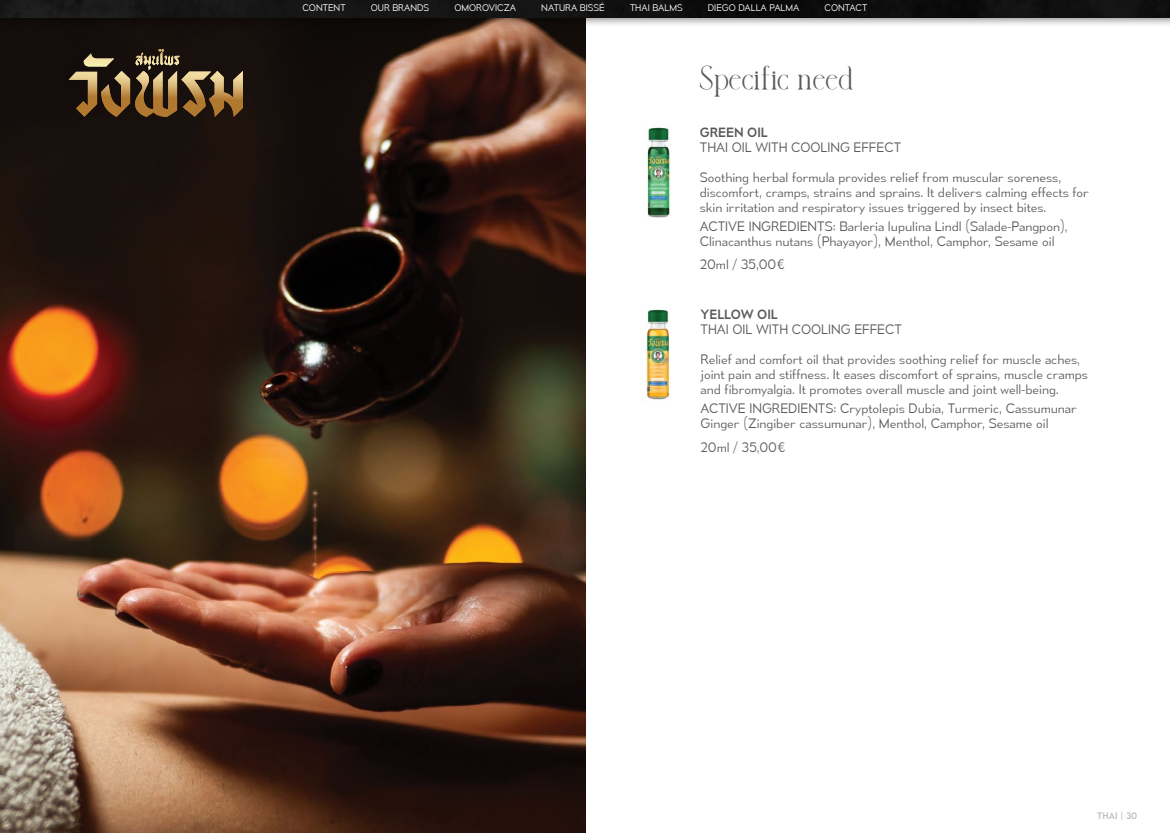
<style>
.page{position:relative;width:1170px;height:833px;background:#fff}
.page>*{position:absolute;margin:0;border:0;box-sizing:border-box;transform-origin:0 0}
.t1{font:27.5px "Balona";color:#58595b}
.t2{font:12.5px/15px "Mesmerize Lt";color:#58595b}
.t3{font:12.5px "Mesmerize Rg";color:#58595b}
.t4{font:8.75px "Mesmerize Lt";color:#fff}
.t5{font:8.75px "Mesmerize Rg";color:#bcbec0}
</style>
<div class="page">
<img style="left:646px;top:309px;width:24px;height:91px">
<img style="left:645px;top:127px;width:25px;height:91px">
<img style="left:0;top:28px;width:585px;height:805px">
<svg style="left:69px;top:49px;width:174px;height:68px"></svg>
<div style="left:0;top:0;width:1169px;height:28px;background:#000;opacity:.42"></div>
<img style="left:0;top:0;width:1169px;height:18px">
<p class="t4" style="left:302px;top:3px;width:44px">CONTENT</p>
<p class="t4" style="left:371px;top:3px;width:60px">OUR BRANDS</p>
<p class="t4" style="left:454px;top:3px;width:63px">OMOROVICZA</p>
<p class="t4" style="left:541px;top:3px;width:65px">NATURA BISSÉ</p>
<p class="t4" style="left:630px;top:3px;width:54px">THAI BALMS</p>
<p class="t4" style="left:707px;top:3px;width:93px">DIEGO DALLA PALMA</p>
<p class="t4" style="left:824px;top:3px;width:44px">CONTACT</p>
<h1 class="t1" style="left:700px;top:58px;width:156px">Specific need</h1>
<p class="t3" style="left:699px;top:124px;width:70px">GREEN OIL</p>
<p class="t2" style="left:699px;top:139px;width:203px">THAI OIL WITH COOLING EFFECT</p>
<p class="t2" style="left:699px;top:169px;width:390px">Soothing herbal formula provides relief from muscular soreness, discomfort, cramps, strains and sprains. It delivers calming effects for skin irritation and respiratory issues triggered by insect bites.</p>
<p class="t2" style="left:699px;top:218px;width:369px">ACTIVE INGREDIENTS: Barleria lupulina Lindl (Salade-Pangpon),<br>Clinacanthus nutans (Phayayor), Menthol, Camphor, Sesame oil</p>
<p class="t2" style="left:699px;top:257px;width:87px">20ml / 35,00€</p>
<p class="t3" style="left:700px;top:307px;width:79px">YELLOW OIL</p>
<p class="t2" style="left:700px;top:322px;width:203px">THAI OIL WITH COOLING EFFECT</p>
<p class="t2" style="left:700px;top:352px;width:389px">Relief and comfort oil that provides soothing relief for muscle aches, joint pain and stiffness. It eases discomfort of sprains, muscle cramps and fibromyalgia. It promotes overall muscle and joint well-being.</p>
<p class="t2" style="left:700px;top:400px;width:378px">ACTIVE INGREDIENTS: Cryptolepis Dubia, Turmeric, Cassumunar<br>Ginger (Zingiber cassumunar), Menthol, Camphor, Sesame oil</p>
<p class="t2" style="left:700px;top:439px;width:87px">20ml / 35,00€</p>
<p class="t5" style="left:1097px;top:810px;width:42px">THAI | 30</p>
</div>
